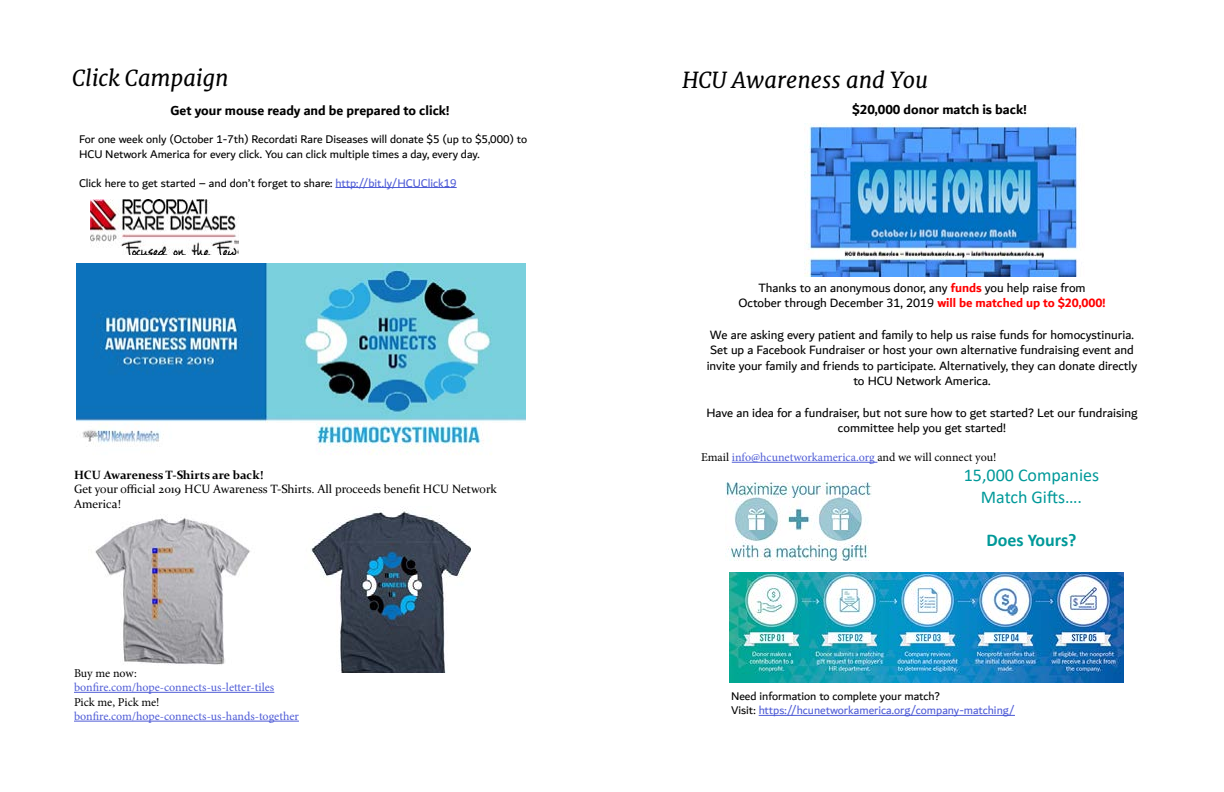
<style>
.page{position:relative;width:1224px;height:792px;background:#fff}
.page>*{position:absolute;margin:0;border:0;box-sizing:border-box;transform-origin:0 0}
.t1{font:italic 22px "Merriweather";color:#000}
.t2{font:18px/21.6px "Calibri";color:#099;text-align:center}
.t3{font:700 18px "Calibri";color:#099}
.t4{font:700 14px "Dubai";color:#000}
.t5{font:13px/15.6px "Dubai";color:#000;text-align:center}
.t6{font:12px/14.4px "Dubai";color:#000}
.t7{font:12px "Minion Pro";color:#4f5cd6}
.t8{font:12px/14.4px "Dubai";color:#4f5cd6}
.t9{font:12px/14.4px "Constantia";color:#000}
.t10{font:700 12px "Constantia";color:#000}
.t11{font:12px "Minion Pro";letter-spacing:-.005em;color:#000}
.s1{color:#4f5cd6}
.s2{font-weight:700;color:#f00}
.s3{color:#000}
</style>
<div class="page">
<hr style="left:335px;top:187px;width:122px;height:1px;background:#4f5cd6">
<img style="left:76px;top:263px;width:450px;height:192px">
<img style="left:90px;top:200px;width:149px;height:55px">
<img style="left:804px;top:123px;width:274px;height:154px">
<hr style="left:732px;top:462px;width:145px;height:1px;background:#4f5cd6">
<img style="left:725px;top:482px;width:146px;height:79px">
<img style="left:729px;top:572px;width:395px;height:110px">
<hr style="left:759px;top:715px;width:256px;height:1px;background:#4f5cd6">
<img style="left:95px;top:514px;width:155px;height:151px">
<img style="left:311px;top:507px;width:160px;height:165px">
<hr style="left:74px;top:692px;width:200px;height:1px;background:#4f5cd6">
<hr style="left:74px;top:721px;width:225px;height:1px;background:#4f5cd6">
<h1 class="t1" style="left:72px;top:64px;width:158px">Click Campaign</h1>
<p class="t4" style="left:171px;top:102px;width:280px">Get your mouse ready and be prepared to click!</p>
<p class="t6" style="left:79px;top:132px;width:450px">For one week only (October 1-7th) Recordati Rare Diseases will donate $5 (up to $5,000) to<br>HCU Network America for every click. You can click multiple times a day, every day.</p>
<p class="t6" style="left:79px;top:175px;width:379px">Click here to get started – and don’t forget to share: <span class="s1">http://bit.ly/HCUClick19</span></p>
<p class="t10" style="left:74px;top:467px;width:191px">HCU Awareness T-Shirts are back!</p>
<p class="t9" style="left:74px;top:482px;width:424px">Get your official 2019 HCU Awareness T-Shirts. All proceeds benefit HCU Network<br>America!</p>
<p class="t11" style="left:74px;top:665px;width:64px">Buy me now:</p>
<p class="t7" style="left:74px;top:679px;width:202px">bonfire.com/hope-connects-us-letter-tiles</p>
<p class="t11" style="left:74px;top:694px;width:87px">Pick me, Pick me!</p>
<p class="t7" style="left:74px;top:708px;width:226px">bonfire.com/hope-connects-us-hands-together</p>
<h1 class="t1" style="left:682px;top:66px;width:248px">HCU Awareness and You</h1>
<p class="t4" style="left:852px;top:101px;width:176px">$20,000 donor match is back!</p>
<p class="t5" style="left:738px;top:280px;width:369px">Thanks to an anonymous donor, any <span class="s2">funds</span> you help raise from<br>October through December 31, 2019 <span class="s2">will be matched up to $20,000!</span></p>
<p class="t5" style="left:707px;top:326px;width:432px">We are asking every patient and family to help us raise funds for homocystinuria.<br>Set up a Facebook Fundraiser or host your own alternative fundraising event and invite your family and friends to participate. Alternatively, they can donate directly to HCU Network America.</p>
<p class="t5" style="left:706px;top:404px;width:433px">Have an idea for a fundraiser, but not sure how to get started? Let our fundraising committee help you get started!</p>
<p class="t7" style="left:701px;top:449px;width:297px"><span class="s3">Email</span> info@hcunetworkamerica.org <span class="s3">and we will connect you!</span></p>
<h2 class="t2" style="left:964px;top:464px;width:137px">15,000 Companies<br>Match Gifts….</h2>
<h2 class="t3" style="left:986px;top:527px;width:92px">Does Yours?</h2>
<p class="t8" style="left:731px;top:689px;width:285px"><span class="s3">Need information to complete your match?<br>Visit:</span> https://hcunetworkamerica.org/company-matching/</p>
</div>
